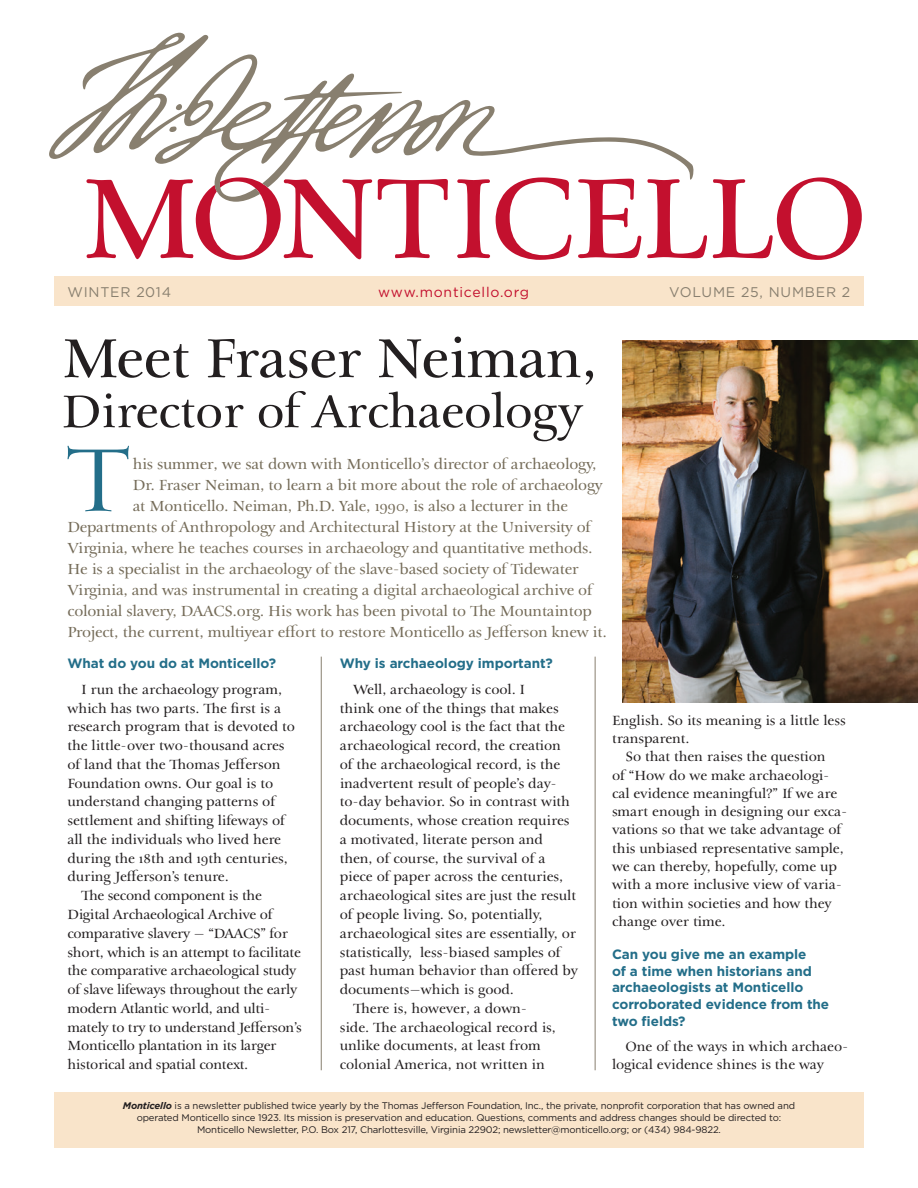
<style>
.page{position:relative;width:918px;height:1188px;background:#fff}
.page>*{position:absolute;margin:0;border:0;box-sizing:border-box;transform-origin:0 0}
.NL_Articel_DropCap{font:96.9px "Requiem Display HTF Roman";color:#236e89}
.NL_Pull_Quote{font:61.65px "Th Jefferson Pro";letter-spacing:-.015em;color:#231f20}
.NL_Pull_Quote-2{font:51.45px "Th Jefferson Pro";letter-spacing:-.015em;color:#231f20}
.NL_Articel_DropCap-2{font:16.5px "Th Jefferson Pro";letter-spacing:-.015em;color:#756c59}
.NL_Article_Base_TJ{font:15px/18.8px "Th Jefferson Pro";letter-spacing:-.005em;color:#231f20}
.t1{font:13.95px "Gotham";letter-spacing:.055em;color:#887f6f}
.t2{font:13.95px "Gotham";letter-spacing:.055em;color:#c3102e}
.interview_question{font:700 13.5px/16.8px "Gotham";letter-spacing:-.005em;color:#236e89}
.t3{font:9.6px/12px "Gotham";letter-spacing:-.015em;color:#231f20;text-align:center}
.s1{font-weight:700;font-style:italic}
</style>
<div class="page">
<div style="left:54px;top:277px;width:810px;height:29px;background:#f9e4ca"></div>
<svg style="left:395px;top:202px;width:35px;height:56px"></svg>
<svg style="left:457px;top:202px;width:115px;height:58px"></svg>
<svg style="left:578px;top:202px;width:63px;height:56px"></svg>
<svg style="left:647px;top:202px;width:60px;height:56px"></svg>
<svg style="left:713px;top:177px;width:149px;height:83px"></svg>
<svg style="left:86px;top:202px;width:276px;height:58px"></svg>
<svg style="left:49px;top:33px;width:645px;height:169px"></svg>
<div style="left:54px;top:1092px;width:810px;height:56px;background:#f9e4ca"></div>
<hr style="left:321px;top:657px;width:1px;height:413px;background:#887f6f">
<hr style="left:595px;top:657px;width:1px;height:413px;background:#887f6f">
<img style="left:623px;top:340px;width:295px;height:362px">
<p class="t1" style="left:68px;top:284px;width:105px">WINTER 2014</p>
<p class="t2" style="left:378px;top:284px;width:152px">www.monticello.org</p>
<p class="t1" style="left:669px;top:284px;width:183px">VOLUME 25, NUMBER 2</p>
<p class="NL_Pull_Quote" style="left:62px;top:323px;width:538px">Meet Fraser Neiman,</p>
<p class="NL_Pull_Quote-2" style="left:62px;top:382px;width:521px">Director of Archaeology</p>
<p class="NL_Articel_DropCap" style="left:64px;top:422px;width:68px">T</p>
<p class="NL_Articel_DropCap-2" style="left:133px;top:454px;width:466px">his summer, we sat down with Monticello’s director of archaeology,</p>
<p class="NL_Articel_DropCap-2" style="left:133px;top:475px;width:471px">Dr. Fraser Neiman, to learn a bit more about the role of archaeology</p>
<p class="NL_Articel_DropCap-2" style="left:133px;top:496px;width:437px">at Monticello. Neiman, Ph.D. Yale, 1990, is also a lecturer in the</p>
<p class="NL_Articel_DropCap-2" style="left:68px;top:517px;width:525px">Departments of Anthropology and Architectural History at the University of</p>
<p class="NL_Articel_DropCap-2" style="left:68px;top:538px;width:527px">Virginia, where he teaches courses in archaeology and quantitative methods.</p>
<p class="NL_Articel_DropCap-2" style="left:68px;top:559px;width:513px">He is a specialist in the archaeology of the slave-based society of Tidewater</p>
<p class="NL_Articel_DropCap-2" style="left:68px;top:580px;width:526px">Virginia, and was instrumental in creating a digital archaeological archive of</p>
<p class="NL_Articel_DropCap-2" style="left:68px;top:601px;width:526px">colonial slavery, DAACS.org. His work has been pivotal to The Mountaintop</p>
<p class="NL_Articel_DropCap-2" style="left:68px;top:622px;width:541px">Project, the current, multiyear effort to restore Monticello as Jefferson knew it.</p>
<p class="interview_question" style="left:68px;top:655px;width:210px">What do you do at Monticello?</p>
<p class="NL_Article_Base_TJ" style="left:68px;top:680px;width:229px;text-indent:14px">I run the archaeology program, which has two parts. The first is a research program that is devoted to the little-over two-thousand acres of land that the Thomas Jefferson Foundation owns. Our goal is to understand changing patterns of settlement and shifting lifeways of all the individuals who lived here during the 18th and 19th centuries, during Jefferson’s tenure.</p>
<p class="NL_Article_Base_TJ" style="left:68px;top:887px;width:236px;text-indent:14px">The second component is the Digital Archaeological Archive of comparative slavery — “DAACS” for short, which is an attempt to facilitate the comparative archaeological study of slave lifeways throughout the early modern Atlantic world, and ulti&shy;mately to try to understand Jefferson’s Monticello plantation in its larger historical and spatial context.</p>
<p class="interview_question" style="left:340px;top:655px;width:215px">Why is archaeology important?</p>
<p class="NL_Article_Base_TJ" style="left:340px;top:680px;width:240px;text-indent:14px">Well, archaeology is cool. I<br>think one of the things that makes archaeology cool is the fact that the archaeological record, the creation<br>of the archaeological record, is the inadvertent result of people’s day&shy;to-day behavior. So in contrast with documents, whose creation requires a motivated, literate person and then, of course, the survival of a piece of paper across the centuries, archaeological sites are just the result of people living. So, potentially, archaeological sites are essentially, or statistically, less-biased samples of past human behavior than offered by documents—which is good.</p>
<p class="NL_Article_Base_TJ" style="left:340px;top:999px;width:218px;text-indent:14px">There is, however, a down&shy;side. The archaeological record is, unlike documents, at least from colonial America, not written in</p>
<p class="NL_Article_Base_TJ" style="left:612px;top:711px;width:235px;line-height:18.3px">English. So its meaning is a little less transparent.</p>
<p class="NL_Article_Base_TJ" style="left:612px;top:748px;width:237px;line-height:18.3px;text-indent:14px">So that then raises the question<br>of “How do we make archaeologi&shy;cal evidence meaningful?” If we are smart enough in designing our exca&shy;vations so that we take advantage of this unbiased representative sample, we can thereby, hopefully, come up with a more inclusive view of varia&shy;tion within societies and how they change over time.</p>
<p class="interview_question" style="left:612px;top:945px;width:219px">Can you give me an example<br>of a time when historians and archaeologists at Monticello corroborated evidence from the two fields?</p>
<p class="NL_Article_Base_TJ" style="left:612px;top:1037px;width:238px;line-height:18.3px;text-indent:14px">One of the ways in which archaeo&shy;logical evidence shines is the way</p>
<p class="t3" style="left:123px;top:1099px;width:674px"><span class="s1">Monticello</span> is a newsletter published twice yearly by the Thomas Jefferson Foundation, Inc., the private, nonprofit corporation that has owned and operated Monticello since 1923. Its mission is preservation and education. Questions, comments and address changes should be directed to:<br>Monticello Newsletter, P.O. Box 217, Charlottesville, Virginia 22902; newsletter@monticello.org; or (434) 984-9822.</p>
</div>
